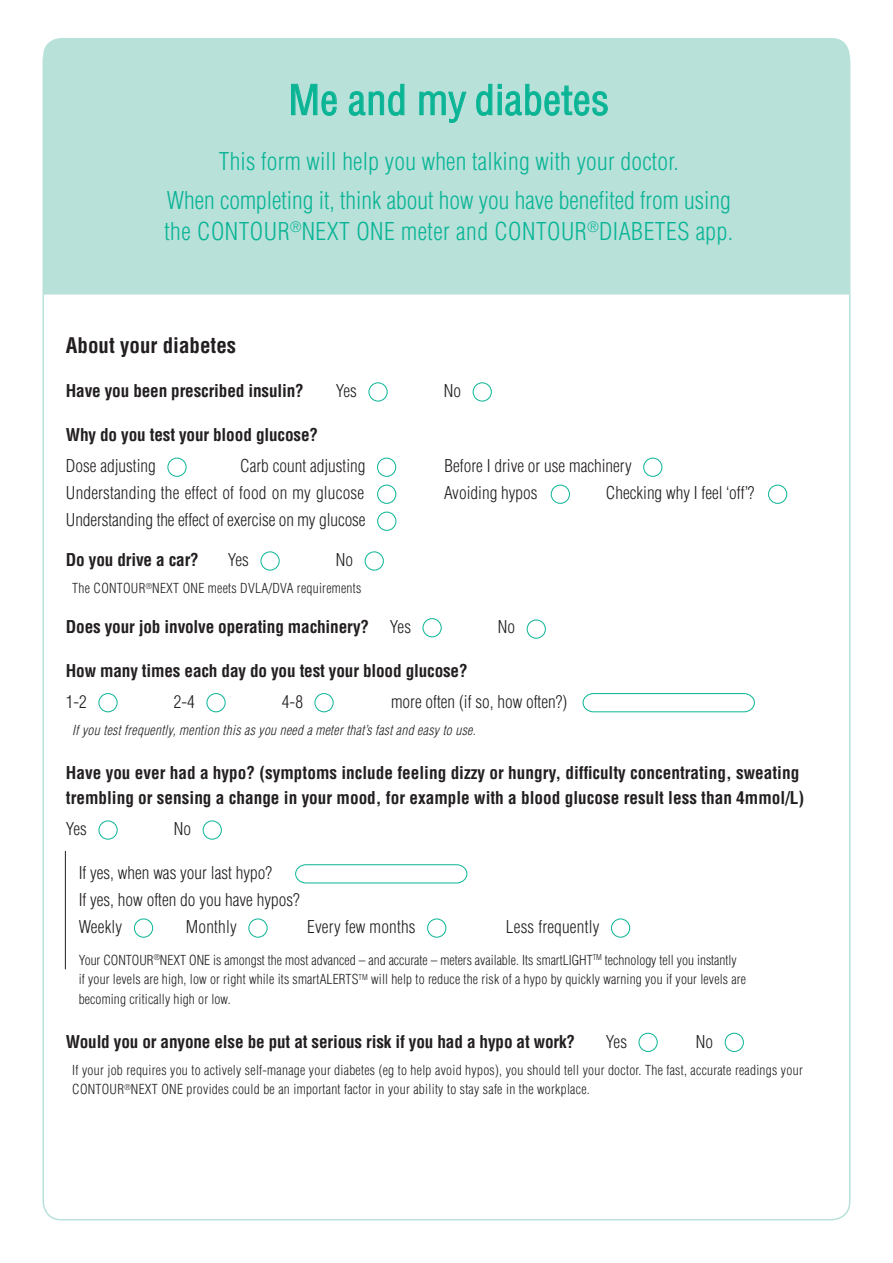
<style>
.page{position:relative;width:893px;height:1263px;background:#fff}
.page>*{position:absolute;margin:0;border:0;box-sizing:border-box;transform-origin:0 0}
.t1{font:condensed 40.5px "Helvetica LT Std";letter-spacing:.005em;color:#09b495}
.t2{font:300 condensed 24px/31.5px "Helvetica LT Std";letter-spacing:.01em;color:#09b495}
.t3{font:700 condensed 21px "Helvetica LT Std";color:#231f20}
.t4{font:700 condensed 17.25px/24.8px "Helvetica LT Std";letter-spacing:-.01em;color:#231f20}
.t5{font:300 condensed 17.25px/27px "Helvetica LT Std";color:#231f20}
.t6{font:300 condensed 13.5px/19.5px "Helvetica LT Std";letter-spacing:.01em;color:#231f20}
.t7{font:italic 300 condensed 13.5px "Helvetica LT Std";letter-spacing:.02em;color:#231f20}
.s1{font-weight:300}
</style>
<div class="page">
<div style="left:43px;top:38px;width:807px;height:257px;background:#b8e1da"></div>
<svg style="left:291px;top:84px;width:46px;height:32px"></svg>
<svg style="left:349px;top:84px;width:56px;height:32px;background:#93d7cb"></svg>
<svg style="left:419px;top:91px;width:48px;height:32px;background:#95d8cc"></svg>
<svg style="left:476px;top:84px;width:16px;height:32px"></svg>
<svg style="left:498px;top:84px;width:110px;height:32px;background:#92d7cb"></svg>
<div style="left:368px;top:382px;width:20px;height:19px;border:1px solid #09b495;border-radius:50%"></div>
<div style="left:473px;top:382px;width:19px;height:19px;border:1px solid #09b495;border-radius:50%"></div>
<div style="left:167px;top:458px;width:20px;height:19px;border:1px solid #09b495;border-radius:50%"></div>
<div style="left:377px;top:458px;width:19px;height:19px;border:1px solid #09b495;border-radius:50%"></div>
<div style="left:643px;top:458px;width:19px;height:19px;border:1px solid #09b495;border-radius:50%"></div>
<div style="left:377px;top:485px;width:19px;height:19px;border:1px solid #09b495;border-radius:50%"></div>
<div style="left:551px;top:485px;width:19px;height:19px;border:1px solid #09b495;border-radius:50%"></div>
<div style="left:768px;top:485px;width:19px;height:19px;border:1px solid #09b495;border-radius:50%"></div>
<div style="left:377px;top:512px;width:19px;height:19px;border:1px solid #09b495;border-radius:50%"></div>
<div style="left:260px;top:551px;width:20px;height:19px;border:1px solid #09b495;border-radius:50%"></div>
<div style="left:365px;top:551px;width:19px;height:19px;border:1px solid #09b495;border-radius:50%"></div>
<div style="left:422px;top:618px;width:20px;height:19px;border:1px solid #09b495;border-radius:50%"></div>
<div style="left:527px;top:619px;width:19px;height:20px;border:1px solid #09b495;border-radius:50%"></div>
<div style="left:98px;top:693px;width:20px;height:19px;border:1px solid #09b495;border-radius:50%"></div>
<div style="left:206px;top:693px;width:20px;height:19px;border:1px solid #09b495;border-radius:50%"></div>
<div style="left:314px;top:693px;width:20px;height:19px;border:1px solid #09b495;border-radius:50%"></div>
<svg style="left:582px;top:693px;width:173px;height:20px"></svg>
<div style="left:98px;top:820px;width:20px;height:20px;border:1px solid #09b495;border-radius:50%"></div>
<div style="left:203px;top:820px;width:19px;height:20px;border:1px solid #09b495;border-radius:50%"></div>
<svg style="left:295px;top:864px;width:173px;height:20px"></svg>
<div style="left:134px;top:918px;width:19px;height:20px;border:1px solid #09b495;border-radius:50%"></div>
<div style="left:248px;top:918px;width:20px;height:20px;border:1px solid #09b495;border-radius:50%"></div>
<div style="left:427px;top:918px;width:19px;height:20px;border:1px solid #09b495;border-radius:50%"></div>
<div style="left:611px;top:918px;width:19px;height:20px;border:1px solid #09b495;border-radius:50%"></div>
<div style="left:638px;top:1033px;width:20px;height:19px;border:1px solid #09b495;border-radius:50%"></div>
<div style="left:725px;top:1033px;width:19px;height:19px;border:1px solid #09b495;border-radius:50%"></div>
<hr style="left:65px;top:851px;width:1px;height:118px;background:#231f20">
<p class="t1" style="left:288px;top:75px;width:322px">Me and my diabetes</p>
<p class="t2" style="left:219px;top:146px;width:462px">This form will help you when talking with your doctor.</p>
<p class="t2" style="left:164px;top:184px;width:570px">When completing it, think about how you have benefited from using the CONTOUR<sup>®</sup>NEXT ONE meter and CONTOUR<sup>®</sup>DIABETES app.</p>
<p class="t3" style="left:66px;top:332px;width:172px">About your diabetes</p>
<p class="t4" style="left:66px;top:378px;width:239px">Have you been prescribed insulin?</p>
<p class="t5" style="left:336px;top:377px;width:23px">Yes</p>
<p class="t5" style="left:444px;top:377px;width:19px">No</p>
<p class="t4" style="left:66px;top:422px;width:254px">Why do you test your blood glucose?</p>
<p class="t5" style="left:66px;top:453px;width:92px">Dose adjusting</p>
<p class="t5" style="left:240px;top:453px;width:127px">Carb count adjusting</p>
<p class="t5" style="left:445px;top:453px;width:189px">Before I drive or use machinery</p>
<p class="t5" style="left:66px;top:480px;width:300px">Understanding the effect of food on my glucose</p>
<p class="t5" style="left:444px;top:480px;width:95px">Avoiding hypos</p>
<p class="t5" style="left:606px;top:480px;width:150px">Checking why I feel ‘off’?</p>
<p class="t5" style="left:66px;top:507px;width:301px">Understanding the effect of exercise on my glucose</p>
<p class="t4" style="left:66px;top:547px;width:134px">Do you drive a car?</p>
<p class="t5" style="left:228px;top:546px;width:23px">Yes</p>
<p class="t5" style="left:336px;top:546px;width:19px">No</p>
<p class="t6" style="left:72px;top:578px;width:291px">The CONTOUR<sup>®</sup>NEXT ONE meets DVLA/DVA requirements</p>
<p class="t4" style="left:66px;top:614px;width:347px">Does your job involve operating machinery? <span class="s1">Yes</span></p>
<p class="t5" style="left:498px;top:613px;width:19px">No</p>
<p class="t4" style="left:66px;top:658px;width:403px">How many times each day do you test your blood glucose?</p>
<p class="t5" style="left:66px;top:688px;width:23px">1-2</p>
<p class="t5" style="left:174px;top:688px;width:23px">2-4</p>
<p class="t5" style="left:282px;top:688px;width:23px">4-8</p>
<p class="t5" style="left:391px;top:688px;width:178px">more often (if so, how often?)</p>
<p class="t7" style="left:72px;top:722px;width:405px">If you test frequently, mention this as you need a meter that’s fast and easy to use.</p>
<p class="t4" style="left:66px;top:760px;width:740px">Have you ever had a hypo? (symptoms include feeling dizzy or hungry, difficulty concentrating, sweating trembling or sensing a change in your mood, for example with a blood glucose result less than 4mmol/L)</p>
<p class="t5" style="left:66px;top:815px;width:23px">Yes</p>
<p class="t5" style="left:174px;top:815px;width:19px">No</p>
<p class="t5" style="left:79px;top:859px;width:195px">If yes, when was your last hypo?</p>
<p class="t5" style="left:79px;top:886px;width:223px">If yes, how often do you have hypos?<br>Weekly</p>
<p class="t5" style="left:186px;top:913px;width:52px">Monthly</p>
<p class="t5" style="left:307px;top:913px;width:110px">Every few months</p>
<p class="t5" style="left:506px;top:913px;width:95px">Less frequently</p>
<p class="t6" style="left:79px;top:950px;width:669px">Your CONTOUR<sup>®</sup>NEXT ONE is amongst the most advanced – and accurate – meters available. Its smartLIGHT<sup>TM</sup> technology tell you instantly if your levels are high, low or right while its smartALERTS<sup>TM</sup> will help to reduce the risk of a hypo by quickly warning you if your levels are becoming critically high or low.</p>
<p class="t4" style="left:66px;top:1029px;width:511px">Would you or anyone else be put at serious risk if you had a hypo at work?</p>
<p class="t5" style="left:606px;top:1028px;width:23px">Yes</p>
<p class="t5" style="left:696px;top:1028px;width:19px">No</p>
<p class="t6" style="left:72px;top:1060px;width:732px">If your job requires you to actively self-manage your diabetes (eg to help avoid hypos), you should tell your doctor. The fast, accurate readings your<br>CONTOUR<sup>®</sup>NEXT ONE provides could be an important factor in your ability to stay safe in the workplace.</p>
</div>
